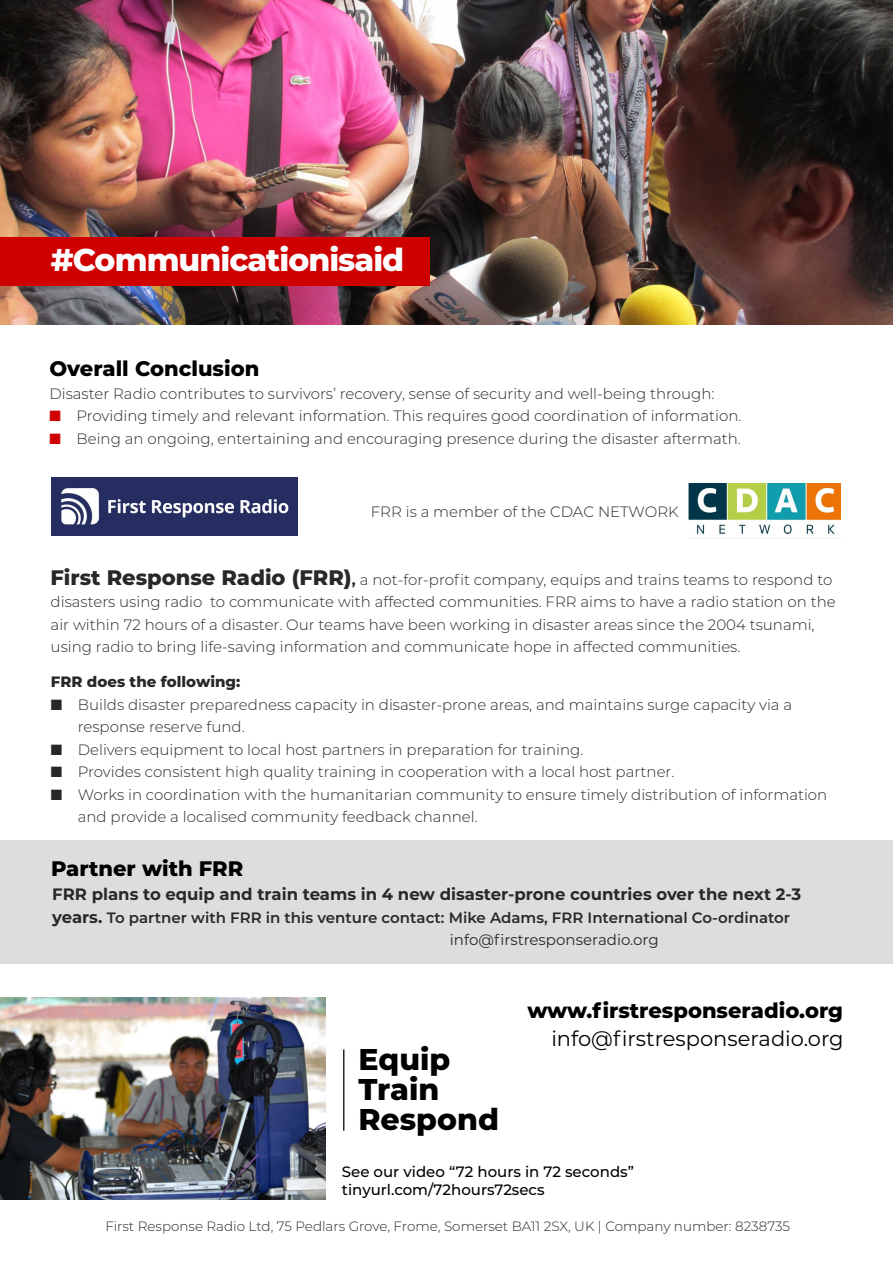
<style>
.page{position:relative;width:893px;height:1263px;background:#fff}
.page>*{position:absolute;margin:0;border:0;box-sizing:border-box;transform-origin:0 0}
.t1{font:800 31.5px "Montserrat";letter-spacing:-.03em;color:#fff}
.t2{font:800 30px/30px "Montserrat";color:#000}
.t3{font:800 21px "Montserrat";color:#000}
.t4{font:21px "Montserrat";color:#000}
.t5{font:700 16.5px "Montserrat";color:#292829}
.t6{font:300 15px/22.5px "Montserrat";color:#292829}
.t7{font:600 15px/22.5px "Montserrat";color:#292829}
.t8{font:500 15px/18px "Montserrat";color:#000}
.t9{font:800 15px "Montserrat";color:#292829}
.t10{font:300 13.5px "Montserrat";color:#292829}
.s1{color:#ce0000}
.s2{font-weight:800;font-size:21px}
.s3{font-weight:700}
.s4{font-weight:700;font-size:16.5px}
.s5{font-weight:400}
</style>
<div class="page">
<img style="left:0;top:0;width:893px;height:324px">
<div style="left:0;top:238px;width:429px;height:48px;background:#ce0000"></div>
<div style="left:0;top:840px;width:893px;height:123px;background:#dcddde"></div>
<hr style="left:343px;top:1049px;width:1px;height:82px;background:#292829">
<img style="left:688px;top:483px;width:152px;height:56px">
<img style="left:52px;top:477px;width:245px;height:58px">
<img style="left:0;top:997px;width:325px;height:203px">
<h1 class="t1" style="left:51px;top:237px;width:355px">#Communicationisaid</h1>
<h3 class="t3" style="left:49px;top:354px;width:211px">Overall Conclusion</h3>
<p class="t6" style="left:49px;top:382px;width:667px">Disaster Radio contributes to survivors’ recovery, sense of security and well-being through:</p>
<p class="t6" style="left:49px;top:404px;width:694px"><span class="s1">■</span> Providing timely and relevant information. This requires good coordination of information.</p>
<p class="t6" style="left:49px;top:427px;width:693px"><span class="s1">■</span> Being an ongoing, entertaining and encouraging presence during the disaster aftermath.</p>
<p class="t6" style="left:371px;top:500px;width:309px">FRR is a member of the CDAC NETWORK</p>
<p class="t6" style="left:51px;top:568px;width:787px"><span class="s2">First Response Radio (FRR)</span><span class="s3">,</span> a not-for-profit company, equips and trains teams to respond to disasters using radio to communicate with affected communities. FRR aims to have a radio station on the air within 72 hours of a disaster. Our teams have been working in disaster areas since the 2004 tsunami, using radio to bring life-saving information and communicate hope in affected communities.</p>
<p class="t9" style="left:51px;top:671px;width:191px">FRR does the following:</p>
<p class="t6" style="left:78px;top:693px;width:716px;text-indent:-27px">■ Builds disaster preparedness capacity in disaster-prone areas, and maintains surge capacity via a response reserve fund.</p>
<p class="t6" style="left:51px;top:738px;width:534px">■ Delivers equipment to local host partners in preparation for training.</p>
<p class="t6" style="left:51px;top:760px;width:625px">■ Provides consistent high quality training in cooperation with a local host partner.</p>
<p class="t6" style="left:78px;top:783px;width:751px;text-indent:-27px">■ Works in coordination with the humanitarian community to ensure timely distribution of information and provide a localised community feedback channel.</p>
<h3 class="t3" style="left:51px;top:853px;width:194px">Partner with FRR</h3>
<p class="t5" style="left:52px;top:882px;width:751px">FRR plans to equip and train teams in 4 new disaster-prone countries over the next 2-3</p>
<p class="t7" style="left:450px;top:905px;width:342px;text-indent:-398px"><span class="s4">years.</span> To partner with FRR in this venture contact: Mike Adams, FRR International Co-ordinator <span class="s5">info@firstresponseradio.org</span></p>
<h2 class="t2" style="left:358px;top:1042px;width:142px">Equip<br>Train<br>Respond</h2>
<h3 class="t3" style="left:528px;top:995px;width:317px">www.firstresponseradio.org</h3>
<h3 class="t4" style="left:551px;top:1024px;width:294px">info@firstresponseradio.org</h3>
<p class="t8" style="left:342px;top:1162px;width:294px">See our video “72 hours in 72 seconds” tinyurl.com/72hours72secs</p>
<p class="t10" style="left:105px;top:1217px;width:686px">First Response Radio Ltd, 75 Pedlars Grove, Frome, Somerset BA11 2SX, UK | Company number: 8238735</p>
</div>
